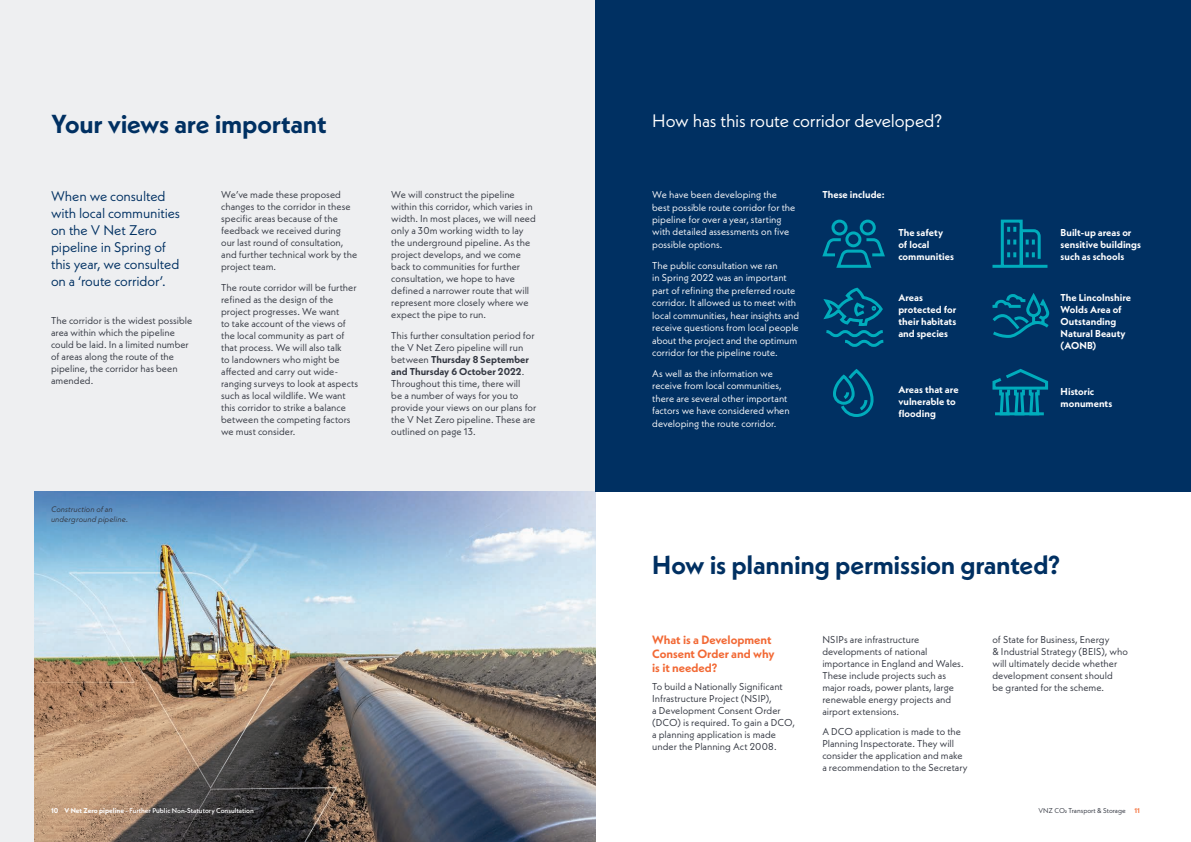
<style>
.page{position:relative;width:1191px;height:842px;background:#fff}
.page>*{position:absolute;margin:0;border:0;box-sizing:border-box;transform-origin:0 0}
.t1{font:700 26px "Neue Kabel";letter-spacing:-.01em;color:#003062}
.t2{font:18px "Neue Kabel";letter-spacing:-.01em;color:#fff}
.t3{font:14px/17px "Neue Kabel";letter-spacing:-.01em;color:#003062}
.t4{font:700 12px/14px "Neue Kabel";letter-spacing:-.005em;color:#f26935}
.t5{font:10px/12px "Neue Kabel";color:#323640}
.t6{font:10px/12.4px "Neue Kabel";color:#fff}
.t7{font:700 10px/12px "Neue Kabel";letter-spacing:.005em;color:#fff}
.t8{font:italic 8px/10px "Neue Kabel";letter-spacing:.01em;color:#323640}
.t9{font:500 7px "Neue Kabel";color:#fff}
.t10{font:7px "Neue Kabel";color:#323640}
.s1{font-weight:700}
.s2{font-weight:700;color:#f47846}
</style>
<div class="page">
<div style="left:0;top:0;width:595px;height:842px;background:#eeeff1"></div>
<img style="left:35px;top:491px;width:560px;height:351px">
<div style="left:595px;top:0;width:596px;height:491px;background:#003062"></div>
<svg style="left:833px;top:371px;width:41px;height:46px"></svg>
<svg style="left:992px;top:369px;width:57px;height:47px"></svg>
<hr style="left:995px;top:412px;width:48px;height:3px;background:#00acbc">
<svg style="left:992px;top:293px;width:58px;height:45px"></svg>
<svg style="left:823px;top:287px;width:61px;height:60px"></svg>
<svg style="left:822px;top:219px;width:63px;height:49px"></svg>
<svg style="left:992px;top:219px;width:56px;height:49px"></svg>
<h1 class="t1" style="left:51px;top:107px;width:277px">Your views are important</h1>
<h2 class="t2" style="left:652px;top:109px;width:291px">How has this route corridor developed?</h2>
<h3 class="t3" style="left:51px;top:188px;width:131px">When we consulted with local communities on the V Net Zero pipeline in Spring of this year, we consulted on a ‘route corridor’.</h3>
<p class="t5" style="left:51px;top:314px;width:143px">The corridor is the widest possible area within which the pipeline could be laid. In a limited number of areas along the route of the pipeline, the corridor has been amended.</p>
<p class="t5" style="left:221px;top:189px;width:138px">We’ve made these proposed changes to the corridor in these specific areas because of the feedback we received during our last round of consultation, and further technical work by the project team.</p>
<p class="t5" style="left:221px;top:281px;width:139px">The route corridor will be further refined as the design of the project progresses. We want<br>to take account of the views of the local community as part of that process. We will also talk<br>to landowners who might be affected and carry out wide&shy;ranging surveys to look at aspects such as local wildlife. We want this corridor to strike a balance between the competing factors we must consider.</p>
<p class="t5" style="left:391px;top:189px;width:146px">We will construct the pipeline within this corridor, which varies in width. In most places, we will need only a 30m working width to lay the underground pipeline. As the project develops, and we come back to communities for further consultation, we hope to have defined a narrower route that will represent more closely where we expect the pipe to run.</p>
<p class="t5" style="left:391px;top:329px;width:146px">This further consultation period for the V Net Zero pipeline will run between <span class="s1">Thursday 8 September and Thursday 6 October 2022</span>.<br>Throughout this time, there will<br>be a number of ways for you to provide your views on our plans for the V Net Zero pipeline. These are outlined on page 13.</p>
<p class="t6" style="left:652px;top:188px;width:145px">We have been developing the best possible route corridor for the pipeline for over a year, starting with detailed assessments on five possible options.</p>
<p class="t6" style="left:652px;top:259px;width:149px">The public consultation we ran<br>in Spring 2022 was an important part of refining the preferred route corridor. It allowed us to meet with local communities, hear insights and receive questions from local people about the project and the optimum corridor for the pipeline route.</p>
<p class="t6" style="left:652px;top:367px;width:139px">As well as the information we receive from local communities, there are several other important factors we have considered when developing the route corridor.</p>
<p class="t7" style="left:822px;top:189px;width:64px">These include:</p>
<p class="t7" style="left:898px;top:226px;width:57px">The safety of local communities</p>
<p class="t7" style="left:1060px;top:226px;width:82px">Built-up areas or sensitive buildings such as schools</p>
<p class="t7" style="left:898px;top:291px;width:59px">Areas protected for their habitats and species</p>
<p class="t7" style="left:1060px;top:291px;width:72px">The Lincolnshire<br>Wolds Area of<br>Outstanding<br>Natural Beauty (AONB)</p>
<p class="t7" style="left:898px;top:383px;width:62px">Areas that are vulnerable to flooding</p>
<p class="t7" style="left:1060px;top:386px;width:53px">Historic monuments</p>
<p class="t8" style="left:51px;top:504px;width:79px">Construction of an underground pipeline.</p>
<h1 class="t1" style="left:652px;top:548px;width:409px">How is planning permission granted?</h1>
<p class="t4" style="left:652px;top:633px;width:124px">What is a Development<br>Consent Order and why is it needed?</p>
<p class="t5" style="left:652px;top:680px;width:144px">To build a Nationally Significant<br>Infrastructure Project (NSIP),<br>a Development Consent Order (DCO) is required. To gain a DCO, a planning application is made under the Planning Act 2008.</p>
<p class="t5" style="left:822px;top:633px;width:143px">NSIPs are infrastructure developments of national importance in England and Wales.<br>These include projects such as major roads, power plants, large renewable energy projects and airport extensions.</p>
<p class="t5" style="left:822px;top:725px;width:147px">A DCO application is made to the Planning Inspectorate. They will consider the application and make a recommendation to the Secretary</p>
<p class="t5" style="left:992px;top:633px;width:137px">of State for Business, Energy<br>&amp; Industrial Strategy (BEIS), who will ultimately decide whether development consent should<br>be granted for the scheme.</p>
<p class="t9" style="left:51px;top:806px;width:204px"><span class="s1">10 V Net Zero pipeline</span> - Further Public Non-Statutory Consultation</p>
<p class="t10" style="left:1038px;top:806px;width:103px">VNZ CO2 Transport &amp; Storage <span class="s2">11</span></p>
</div>
